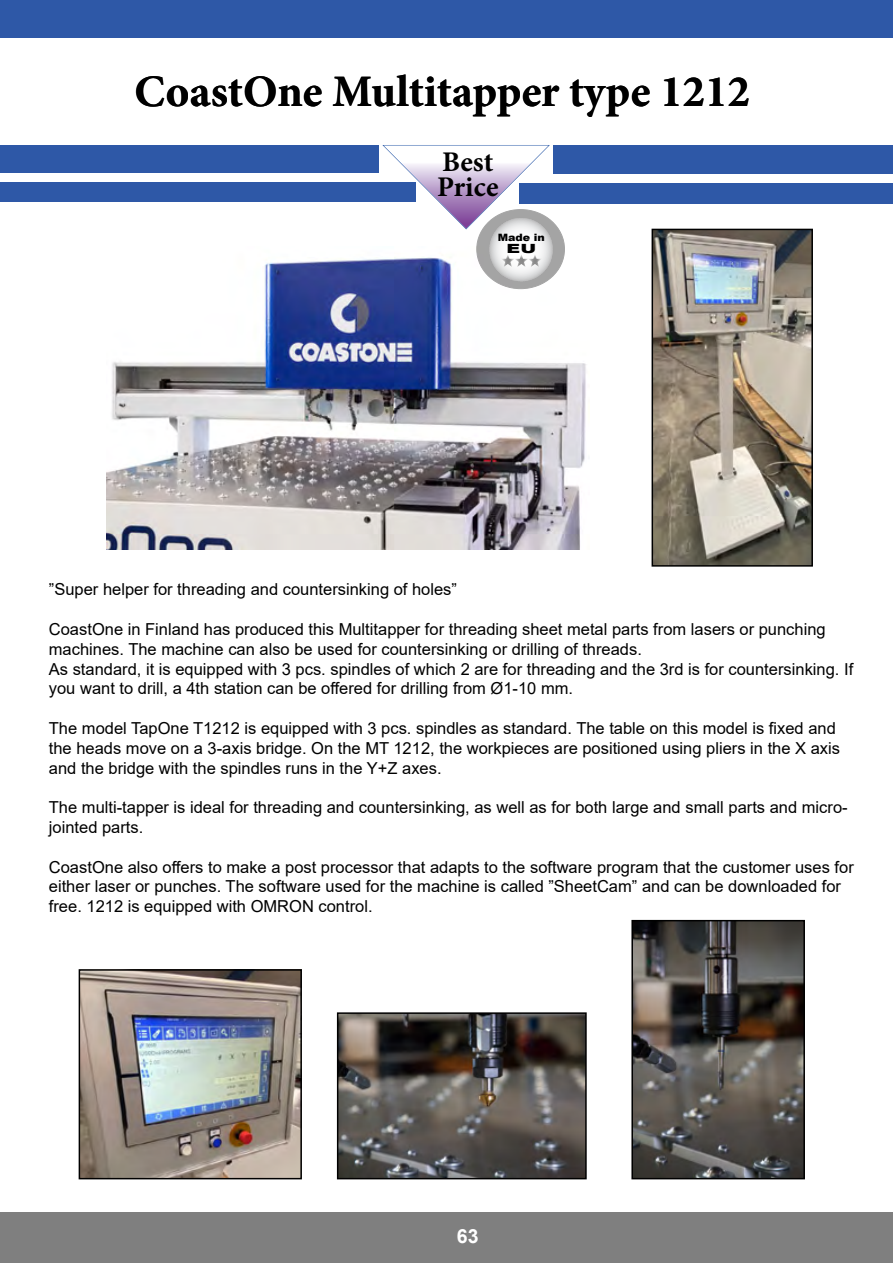
<style>
.page{position:relative;width:893px;height:1263px;background:#fff}
.page>*{position:absolute;margin:0;border:0;box-sizing:border-box;transform-origin:0 0}
.t1{font:700 45px "Minion Pro";color:#000}
.t2{font:700 28.5px/25.5px "Minion Pro";color:#000}
.t3{font:700 19.5px "Arial";color:#fff}
.t4{font:16.5px/19.8px "Arial";color:#000}
.t5{font:900 12.6px "Arial";color:#000;scale:1.5 1}
.t6{font:900 10.2px "Arial";color:#000;scale:1.09 1}
</style>
<div class="page">
<div style="left:0;top:0;width:893px;height:38px;background:#2e58a7"></div>
<svg style="left:382px;top:145px;width:168px;height:84px"></svg>
<div style="left:0;top:1212px;width:893px;height:51px;background:#7f7f7f"></div>
<div style="left:0;top:146px;width:379px;height:27px;background:#2e58a7"></div>
<div style="left:0;top:182px;width:415px;height:20px;background:#2e58a7"></div>
<div style="left:554px;top:146px;width:339px;height:28px;background:#2e58a7"></div>
<div style="left:519px;top:183px;width:374px;height:21px;background:#2e58a7"></div>
<img style="left:106px;top:255px;width:480px;height:294px">
<svg style="left:477px;top:210px;width:87px;height:79px"></svg>
<div style="left:476px;top:209px;width:89px;height:80px;border:1px solid #000;border-radius:50%"></div>
<svg style="left:501px;top:254px;width:7px;height:12px"></svg>
<svg style="left:515px;top:254px;width:6px;height:12px"></svg>
<svg style="left:528px;top:254px;width:7px;height:12px"></svg>
<img style="left:655px;top:232px;width:155px;height:332px">
<div style="left:652px;top:229px;width:161px;height:338px;border:2px solid #000"></div>
<img style="left:340px;top:1015px;width:244px;height:161px">
<div style="left:337px;top:1012px;width:250px;height:167px;border:2px solid #000"></div>
<img style="left:634px;top:923px;width:168px;height:253px">
<div style="left:631px;top:920px;width:174px;height:259px;border:2px solid #000"></div>
<img style="left:82px;top:972px;width:217px;height:204px">
<div style="left:79px;top:969px;width:223px;height:210px;border:2px solid #000"></div>
<h1 class="t1" style="left:134px;top:60px;width:617px">CoastOne Multitapper type 1212</h1>
<h2 class="t2" style="left:437px;top:149px;width:63px">Best<br>Price</h2>
<p class="t6" style="left:498px;top:230px;width:45px">Made in</p>
<p class="t5" style="left:507px;top:239px;width:21px">EU</p>
<p class="t4" style="left:49px;top:579px;width:410px">”Super helper for threading and countersinking of holes”</p>
<p class="t4" style="left:49px;top:619px;width:806px">CoastOne in Finland has produced this Multitapper for threading sheet metal parts from lasers or punching machines. The machine can also be used for countersinking or drilling of threads.<br>As standard, it is equipped with 3 pcs. spindles of which 2 are for threading and the 3rd is for countersinking. If you want to drill, a 4th station can be offered for drilling from Ø1-10 mm.</p>
<p class="t4" style="left:49px;top:718px;width:793px">The model TapOne T1212 is equipped with 3 pcs. spindles as standard. The table on this model is fixed and the heads move on a 3-axis bridge. On the MT 1212, the workpieces are positioned using pliers in the X axis and the bridge with the spindles runs in the Y+Z axes.</p>
<p class="t4" style="left:49px;top:797px;width:800px">The multi-tapper is ideal for threading and countersinking, as well as for both large and small parts and micro&shy;jointed parts.</p>
<p class="t4" style="left:49px;top:857px;width:806px">CoastOne also offers to make a post processor that adapts to the software program that the customer uses for either laser or punches. The software used for the machine is called ”SheetCam” and can be downloaded for free. 1212 is equipped with OMRON control.</p>
<p class="t3" style="left:457px;top:1222px;width:23px">63</p>
</div>
